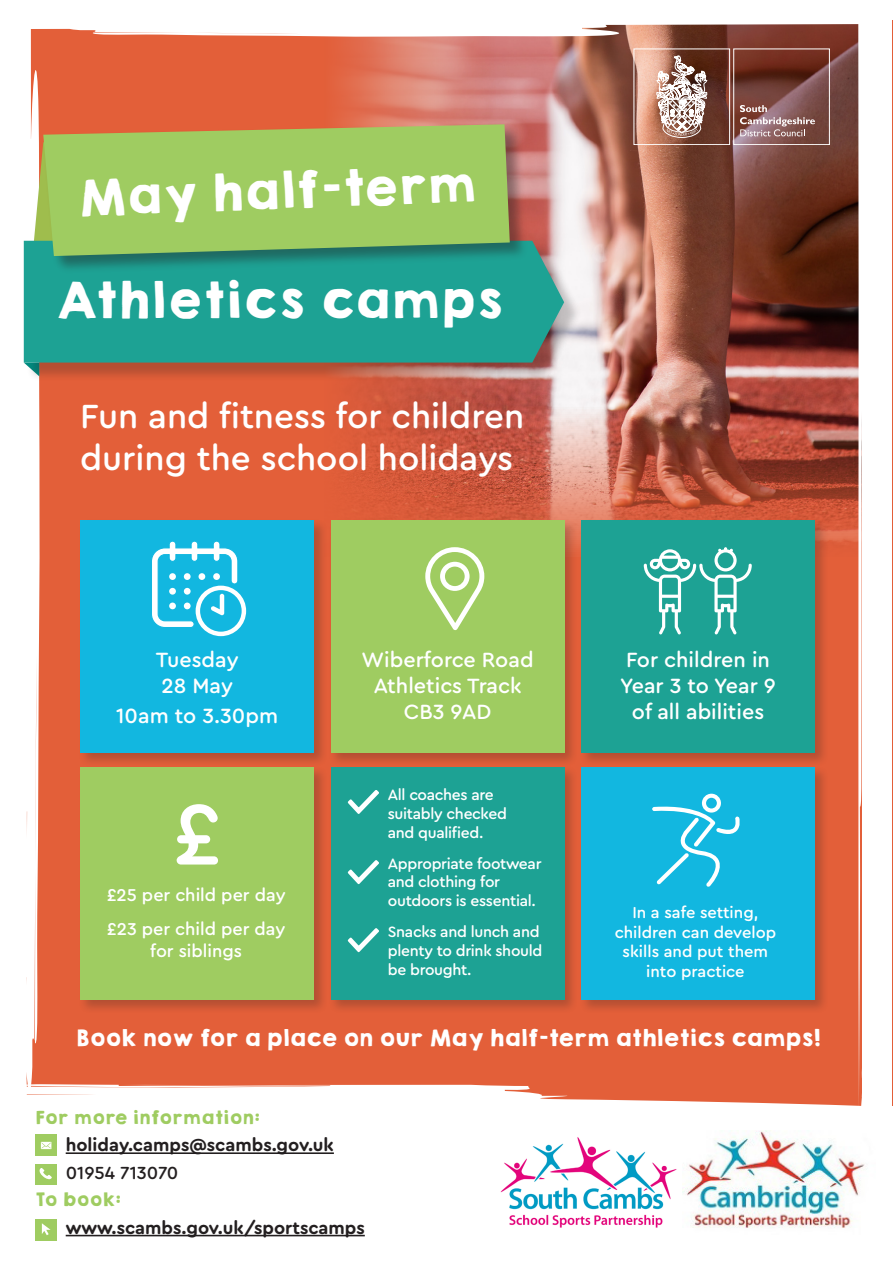
<style>
.page{position:relative;width:893px;height:1263px;background:#fff}
.page>*{position:absolute;margin:0;border:0;box-sizing:border-box;transform-origin:0 0}
.t1{font:45px "KGHAPPY Solid";color:#fff}
.t2{font:500 35.1px/42.2px "Cera Round Pro";color:#fff}
.t3{font:500 21.6px/26px "Cera Round Pro";color:#fff;text-align:center}
.t4{font:20.7px "KGHAPPY Solid";letter-spacing:-.02em;color:#fff}
.t5{font:700 18.3px "Cera Round Pro";color:#231f20}
.t6{font:500 18.3px "Cera Round Pro";color:#231f20}
.t7{font:500 18px/21.6px "Cera Round Pro";color:#fff;text-align:center}
.t8{font:16.65px "KGHAPPY Solid";color:#9fcc61}
.t9{font:500 16.5px/19.8px "Cera Round Pro";color:#fff;text-align:center}
.t10{font:500 15.6px/18.8px "Cera Round Pro";letter-spacing:-.02em;color:#fff}
</style>
<div class="page">
<img style="left:23px;top:20px;width:870px;height:1086px">
<svg style="left:861px;top:1029px;width:2px;height:49px"></svg>
<img style="left:500px;top:1137px;width:177px;height:91px">
<img style="left:682px;top:1130px;width:183px;height:98px">
<div style="left:78px;top:518px;width:250px;height:249px;background:#231f20;opacity:.25"></div>
<div style="left:81px;top:520px;width:233px;height:233px;background:#12b7e0"></div>
<div style="left:328px;top:518px;width:251px;height:249px;background:#231f20;opacity:.25"></div>
<div style="left:331px;top:520px;width:233px;height:233px;background:#9fcc61"></div>
<div style="left:579px;top:518px;width:250px;height:249px;background:#231f20;opacity:.25"></div>
<div style="left:581px;top:520px;width:234px;height:233px;background:#1da294"></div>
<div style="left:579px;top:765px;width:250px;height:249px;background:#231f20;opacity:.25"></div>
<div style="left:581px;top:767px;width:234px;height:233px;background:#12b7e0"></div>
<div style="left:329px;top:765px;width:250px;height:249px;background:#231f20;opacity:.25"></div>
<div style="left:331px;top:767px;width:233px;height:233px;background:#1da294"></div>
<svg style="left:348px;top:790px;width:31px;height:24px"></svg>
<svg style="left:348px;top:860px;width:31px;height:24px"></svg>
<svg style="left:348px;top:928px;width:31px;height:24px"></svg>
<div style="left:78px;top:765px;width:250px;height:249px;background:#231f20;opacity:.25"></div>
<div style="left:81px;top:767px;width:233px;height:233px;background:#9fcc61"></div>
<div style="left:863px;top:1px;width:29px;height:1120px;background:#fff"></div>
<svg style="left:425px;top:547px;width:59px;height:83px"></svg>
<svg style="left:152px;top:541px;width:94px;height:95px"></svg>
<svg style="left:644px;top:547px;width:108px;height:87px"></svg>
<svg style="left:634px;top:49px;width:196px;height:96px;background:#966a60"></svg>
<hr style="left:66px;top:1152px;width:268px;height:2px;background:#231f20">
<hr style="left:66px;top:1235px;width:299px;height:1px;background:#231f20">
<div style="left:35px;top:1134px;width:22px;height:22px;background:#9fcc61"></div>
<svg style="left:41px;top:1142px;width:10px;height:7px"></svg>
<div style="left:35px;top:1219px;width:22px;height:22px;background:#9fcc61"></div>
<svg style="left:42px;top:1223px;width:8px;height:12px"></svg>
<div style="left:35px;top:1164px;width:22px;height:20px;background:#9fcc61"></div>
<svg style="left:39px;top:1168px;width:13px;height:11px"></svg>
<svg style="left:652px;top:794px;width:88px;height:93px"></svg>
<svg style="left:24px;top:363px;width:2px;height:13px"></svg>
<svg style="left:32px;top:142px;width:10px;height:99px"></svg>
<div style="left:26px;top:243px;width:556px;height:138px;background:#231f20;opacity:.25"></div>
<div style="left:24px;top:241px;width:540px;height:122px;background:#1da294"></div>
<div style="left:46px;top:127px;width:482px;height:147px;background:#231f20;opacity:.25"></div>
<div style="left:42px;top:122px;width:482px;height:148px;background:#231f20;opacity:.25"></div>
<svg style="left:43px;top:124px;width:467px;height:132px;background:#9ac260"></svg>
<svg style="left:177px;top:804px;width:41px;height:60px"></svg>
<p class="t1" style="left:76px;top:163px;width:401px;rotate:-2deg">May half-term</p>
<p class="t1" style="left:55px;top:265px;width:449px">Athletics camps</p>
<p class="t2" style="left:80px;top:393px;width:446px">Fun and fitness for children during the school holidays</p>
<p class="t3" style="left:156px;top:645px;width:84px;text-align:left">Tuesday<br>28 May</p>
<p class="t3" style="left:116px;top:701px;width:163px">10am to 3.30pm</p>
<p class="t7" style="left:107px;top:883px;width:180px">£25 per child per day</p>
<p class="t7" style="left:107px;top:917px;width:180px">£23 per child per day for siblings</p>
<p class="t3" style="left:362px;top:645px;width:174px">Wiberforce Road<br>Athletics Track<br>CB3 9AD</p>
<p class="t3" style="left:620px;top:645px;width:157px">For children in<br>Year 3 to Year 9 of all abilities</p>
<p class="t10" style="left:388px;top:785px;width:121px">All coaches are suitably checked and qualified.</p>
<p class="t10" style="left:388px;top:853px;width:155px">Appropriate footwear and clothing for outdoors is essential.</p>
<p class="t10" style="left:388px;top:922px;width:156px">Snacks and lunch and plenty to drink should be brought.</p>
<p class="t9" style="left:615px;top:901px;width:163px">In a safe setting, children can develop skills and put them into practice</p>
<p class="t4" style="left:75px;top:1021px;width:746px">Book now for a place on our May half-term athletics camps!</p>
<p class="t8" style="left:35px;top:1104px;width:226px">For more information:</p>
<p class="t5" style="left:66px;top:1132px;width:270px">holiday.camps@scambs.gov.uk</p>
<p class="t6" style="left:66px;top:1160px;width:114px">01954 713070</p>
<p class="t8" style="left:35px;top:1187px;width:87px">To book:</p>
<p class="t5" style="left:66px;top:1215px;width:301px">www.scambs.gov.uk/sportscamps</p>
</div>
